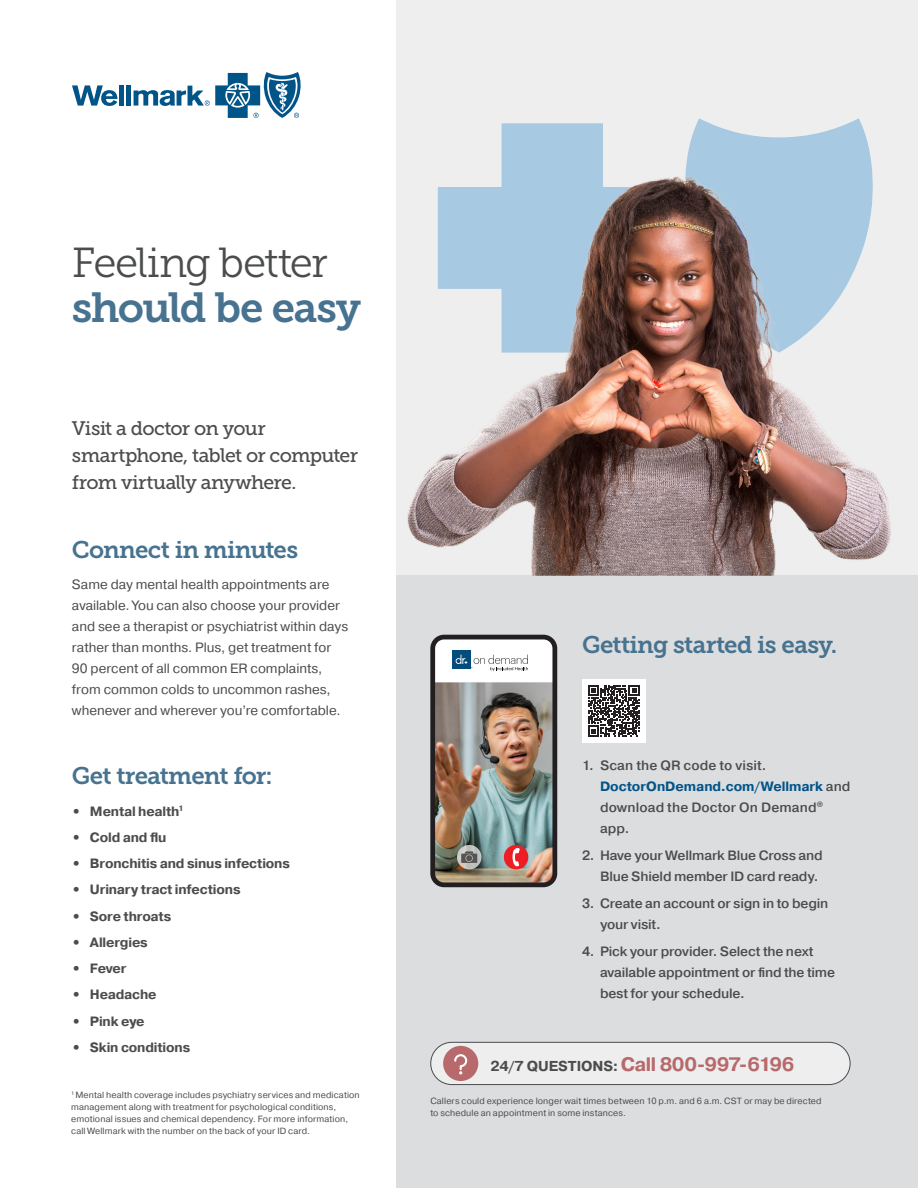
<style>
.page{position:relative;width:918px;height:1188px;background:#fff}
.page>*{position:absolute;margin:0;border:0;box-sizing:border-box;transform-origin:0 0}
.t1{font:41.85px/44.7px "Museo Slab 300";letter-spacing:-.04em;color:#4b4c4d}
.t2{font:24px "Museo Slab 700";letter-spacing:-.03em;color:#477390}
.t3{font:19.5px/27px "Museo Slab 500";letter-spacing:-.035em;color:#4b4c4d}
.t4{font:700 19.5px "Pragmatica";letter-spacing:-.03em;color:#b7696b}
.t5{font:13.5px/21px "Pragmatica";color:#4b4c4d}
.t6{font:500 13.5px/21px "Pragmatica";letter-spacing:-.01em;color:#4b4c4d}
.t7{font:700 13.5px "Pragmatica";letter-spacing:-.015em;color:#4b4c4d}
.t8{font:500 13.5px/21px "Pragmatica";letter-spacing:.01em;color:#4b4c4d}
.t9{font:9px/12px "Pragmatica";letter-spacing:.015em;color:#4b4c4d}
.s1{font-family:"Museo Slab 700";color:#477390}
.s2{font-weight:700;color:#015488}
.s3{font-size:14.4px;color:#4b4c4d}
</style>
<div class="page">
<div style="left:396px;top:574px;width:522px;height:614px;background:#dcdddf"></div>
<div style="left:126px;top:85px;width:5px;height:21px;background:#015488"></div>
<div style="left:119px;top:85px;width:5px;height:21px;background:#015488"></div>
<svg style="left:72px;top:85px;width:45px;height:21px"></svg>
<svg style="left:134px;top:72px;width:167px;height:46px"></svg>
<div style="left:396px;top:0;width:522px;height:574px;background:#eeeeef"></div>
<div style="left:501px;top:123px;width:102px;height:43px;background:#a7c9e1"></div>
<svg style="left:686px;top:118px;width:186px;height:48px;fill:#a7c9e1"></svg>
<img style="left:406px;top:166px;width:512px;height:409px">
<img style="left:436px;top:682px;width:115px;height:199px">
<div style="left:504px;top:845px;width:24px;height:24px;background:#ee1d23;border-radius:50%"></div>
<svg style="left:512px;top:848px;width:8px;height:18px"></svg>
<svg style="left:457px;top:845px;width:24px;height:24px"></svg>
<svg style="left:461px;top:851px;width:16px;height:12px"></svg>
<div style="left:430px;top:635px;width:127px;height:252px;border:5px solid #231f20;border-radius:11px"></div>
<svg style="left:433px;top:637px;width:121px;height:45px;background:#d7dbde"></svg>
<div style="left:431px;top:1042px;width:419px;height:43px;background:#eeeeef;border-radius:21px"></div>
<div style="left:430px;top:1042px;width:420px;height:43px;border:1px solid #4b4c4d;border-radius:21px"></div>
<div style="left:443px;top:1046px;width:35px;height:35px;background:#b7696b;border-radius:50%"></div>
<svg style="left:454px;top:1054px;width:14px;height:21px"></svg>
<div style="left:582px;top:679px;width:64px;height:64px;background:#fff"></div>
<svg style="left:588px;top:685px;width:52px;height:51px"></svg>
<h1 class="t1" style="left:72px;top:241px;width:291px">Feeling better <span class="s1">should be easy</span></h1>
<p class="t3" style="left:72px;top:414px;width:287px">Visit a doctor on your smartphone, tablet or computer from virtually anywhere.</p>
<h2 class="t2" style="left:72px;top:536px;width:228px">Connect in minutes</h2>
<p class="t5" style="left:72px;top:574px;width:278px">Same day mental health appointments are available. You can also choose your provider and see a therapist or psychiatrist within days rather than months. Plus, get treatment for 90 percent of all common ER complaints, from common colds to uncommon rashes, whenever and wherever you’re comfortable.</p>
<h2 class="t2" style="left:72px;top:762px;width:202px">Get treatment for:</h2>
<p class="t7" style="left:72px;top:802px;width:113px">• Mental health<sup>1</sup></p>
<p class="t7" style="left:72px;top:828px;width:96px">• Cold and flu</p>
<p class="t7" style="left:72px;top:855px;width:219px">• Bronchitis and sinus infections</p>
<p class="t7" style="left:72px;top:881px;width:170px">• Urinary tract infections</p>
<p class="t7" style="left:72px;top:907px;width:101px">• Sore throats</p>
<p class="t7" style="left:72px;top:933px;width:77px">• Allergies</p>
<p class="t7" style="left:72px;top:960px;width:56px">• Fever</p>
<p class="t7" style="left:72px;top:986px;width:86px">• Headache</p>
<p class="t7" style="left:72px;top:1012px;width:74px">• Pink eye</p>
<p class="t7" style="left:72px;top:1038px;width:120px">• Skin conditions</p>
<p class="t9" style="left:71px;top:1089px;width:290px"><sup>1</sup> Mental health coverage includes psychiatry services and medication management along with treatment for psychological conditions, emotional issues and chemical dependency. For more information, call Wellmark with the number on the back of your ID card.</p>
<h2 class="t2" style="left:582px;top:631px;width:257px">Getting started is easy.</h2>
<p class="t8" style="left:600px;top:754px;width:252px;text-indent:-18px">1. Scan the QR code to visit.<br><span class="s2">DoctorOnDemand.com/Wellmark</span> and download the Doctor On Demand<sup>® </sup>app.</p>
<p class="t6" style="left:600px;top:844px;width:224px;text-indent:-18px">2. Have your Wellmark Blue Cross and<br>Blue Shield member ID card ready.</p>
<p class="t6" style="left:600px;top:892px;width:230px;text-indent:-18px">3. Create an account or sign in to begin your visit.</p>
<p class="t6" style="left:600px;top:940px;width:237px;text-indent:-18px">4. Pick your provider. Select the next available appointment or find the time best for your schedule.</p>
<p class="t4" style="left:490px;top:1052px;width:305px"><span class="s3">24/7 QUESTIONS:</span> Call 800-997-6196</p>
<p class="t9" style="left:430px;top:1095px;width:393px">Callers could experience longer wait times between 10 p.m. and 6 a.m. CST or may be directed to schedule an appointment in some instances.</p>
</div>
